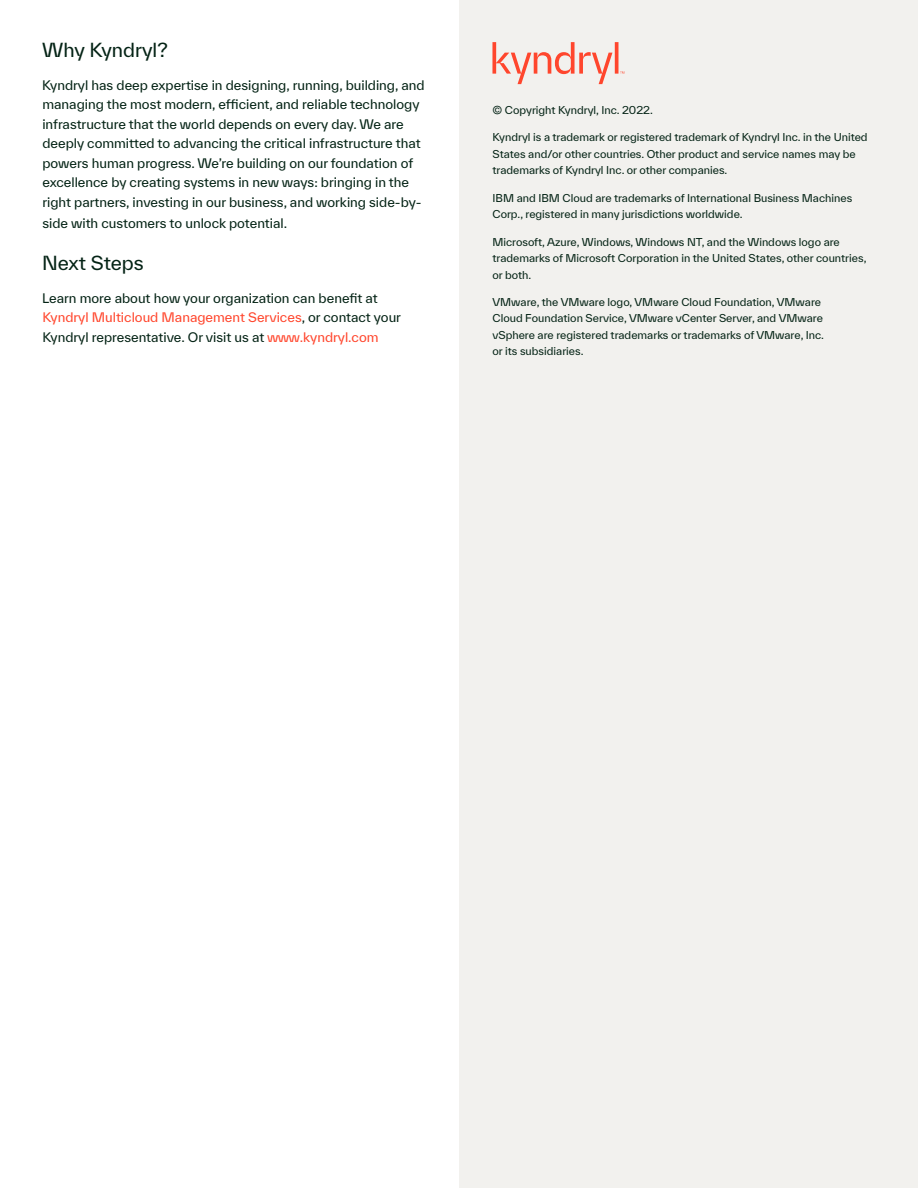
<style>
.page{position:relative;width:918px;height:1188px;background:#fff}
.page>*{position:absolute;margin:0;border:0;box-sizing:border-box;transform-origin:0 0}
.t1{font:18.75px "TWK Everett";color:#042315}
.t2{font:12.75px/19.5px "TWK Everett";color:#042315}
.Legal_copy{font:10.5px/16.5px "TWK Everett";color:#042315}
.s1{color:#ff462d}
</style>
<div class="page">
<div style="left:459px;top:0;width:459px;height:1188px;background:#f2f1ee"></div>
<svg style="left:492px;top:42px;width:133px;height:42px"></svg>
<p class="t1" style="left:42px;top:36px;width:127px">Why Kyndryl?</p>
<p class="t2" style="left:42px;top:75px;width:384px">Kyndryl has deep expertise in designing, running, building, and managing the most modern, efficient, and reliable technology infrastructure that the world depends on every day. We are deeply committed to advancing the critical infrastructure that powers human progress. We’re building on our foundation of excellence by creating systems in new ways: bringing in the right partners, investing in our business, and working side-by-</p>
<p class="t2" style="left:42px;top:213px;width:246px">side with customers to unlock potential.</p>
<p class="t1" style="left:42px;top:250px;width:103px">Next Steps</p>
<p class="t2" style="left:42px;top:288px;width:360px">Learn more about how your organization can benefit at<br><span class="s1">Kyndryl Multicloud Management Services</span>, or contact your<br>Kyndryl representative. Or visit us at <span class="s1">www.kyndryl.com</span></p>
<p class="Legal_copy" style="left:492px;top:102px;width:162px">© Copyright Kyndryl, Inc. 2022.</p>
<p class="Legal_copy" style="left:492px;top:129px;width:377px">Kyndryl is a trademark or registered trademark of Kyndryl Inc. in the United<br>States and/or other countries. Other product and service names may be trademarks of Kyndryl Inc. or other companies.</p>
<p class="Legal_copy" style="left:492px;top:189px;width:361px">IBM and IBM Cloud are trademarks of International Business Machines<br>Corp., registered in many jurisdictions worldwide.</p>
<p class="Legal_copy" style="left:492px;top:233px;width:376px">Microsoft, Azure, Windows, Windows NT, and the Windows logo are trademarks of Microsoft Corporation in the United States, other countries, or both.</p>
<p class="Legal_copy" style="left:492px;top:293px;width:333px">VMware, the VMware logo, VMware Cloud Foundation, VMware Cloud Foundation Service, VMware vCenter Server, and VMware vSphere are registered trademarks or trademarks of VMware, Inc. or its subsidiaries.</p>
</div>
